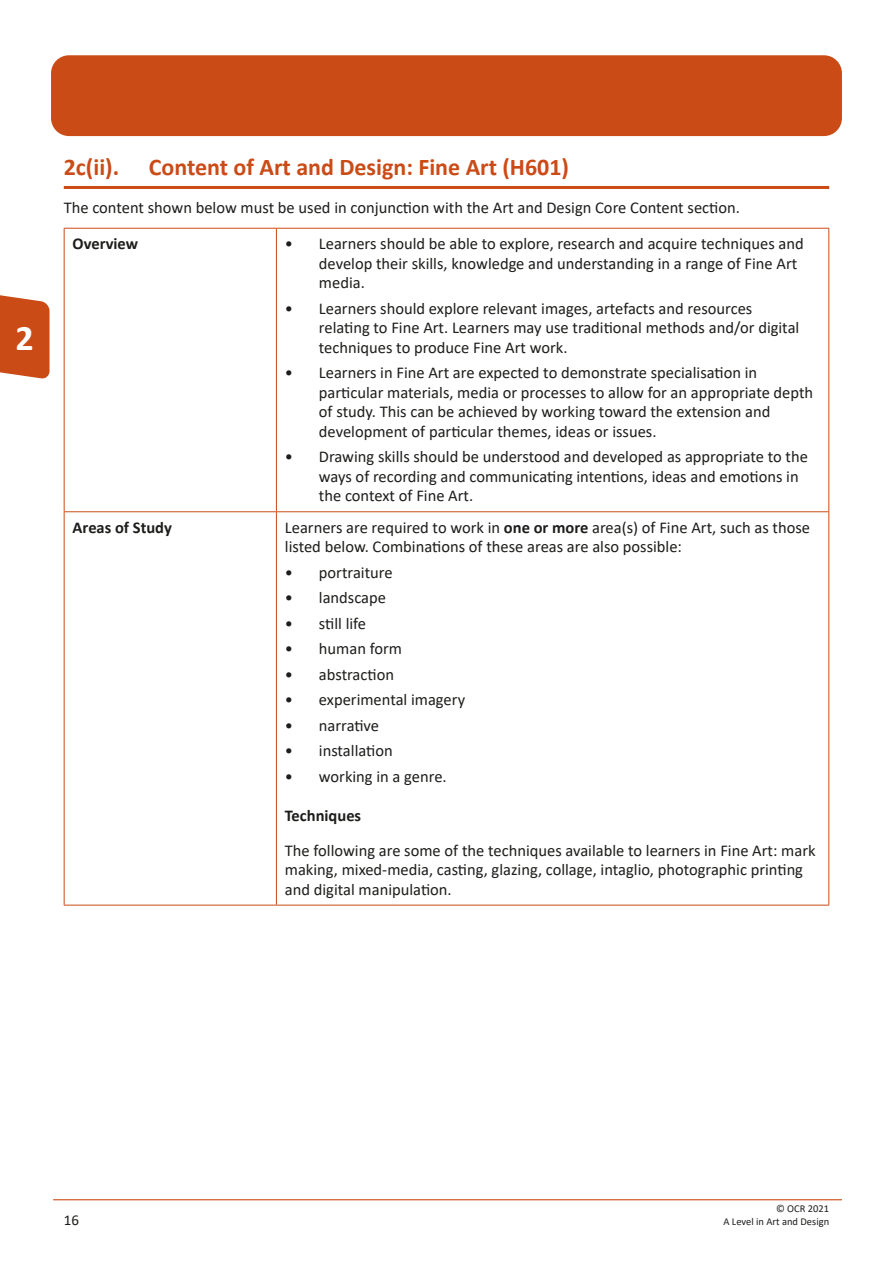
<style>
.page{position:relative;width:893px;height:1263px;background:#fff}
.page>*{position:absolute;margin:0;border:0;box-sizing:border-box;transform-origin:0 0}
.t1{font:700 36px "Calibri";color:#fff}
.Heading2i{font:700 24px "Calibri";color:#cb4b17}
.BodyText{font:16.5px/19.5px "Calibri";color:#1d1d1b}
.TableText{font:16.5px/19.5px "Calibri";color:#1d1d1b}
.BodyText-2{font:700 16.5px "Calibri";color:#1d1d1b}
.TableText-2{font:700 16.5px "Calibri";color:#1d1d1b}
.t2{font:15px "Calibri";color:#1d1d1b}
.t3{font:10.5px "Calibri";color:#1d1d1b}
.s1{font-weight:700}
</style>
<div class="page">
<hr style="left:53px;top:1199px;width:789px;height:1px;background:#cb4b17">
<div style="left:51px;top:55px;width:791px;height:81px;background:#cb4b17;border-radius:18px"></div>
<svg style="left:0;top:295px;width:50px;height:84px;background:#d05c2d"></svg>
<hr style="left:64px;top:186px;width:765px;height:3px;background:#cb4b17">
<hr style="left:276px;top:229px;width:1px;height:282px;background:#cb4b17">
<hr style="left:64px;top:511px;width:212px;height:1px;background:#cb4b17">
<hr style="left:276px;top:511px;width:553px;height:1px;background:#cb4b17">
<hr style="left:276px;top:512px;width:1px;height:393px;background:#cb4b17">
<hr style="left:64px;top:905px;width:212px;height:1px;background:#cb4b17">
<hr style="left:276px;top:905px;width:553px;height:1px;background:#cb4b17">
<hr style="left:64px;top:228px;width:212px;height:1px;background:#cb4b17">
<hr style="left:64px;top:229px;width:1px;height:282px;background:#cb4b17">
<hr style="left:276px;top:228px;width:553px;height:1px;background:#cb4b17">
<hr style="left:828px;top:229px;width:1px;height:282px;background:#cb4b17">
<hr style="left:64px;top:512px;width:1px;height:393px;background:#cb4b17">
<hr style="left:828px;top:512px;width:1px;height:393px;background:#cb4b17">
<h1 class="t1" style="left:16px;top:312px;width:20px">2</h1>
<h2 class="Heading2i" style="left:64px;top:150px;width:507px">2c(ii). Content of Art and Design: Fine Art (H601)</h2>
<p class="BodyText" style="left:64px;top:197px;width:678px">The content shown below must be used in conjunction with the Art and Design Core Content section.</p>
<p class="TableText-2" style="left:73px;top:232px;width:67px">Overview</p>
<p class="BodyText" style="left:319px;top:233px;width:486px;text-indent:-34px">• Learners should be able to explore, research and acquire techniques and develop their skills, knowledge and understanding in a range of Fine Art media.</p>
<p class="BodyText" style="left:319px;top:298px;width:482px;text-indent:-34px">• Learners should explore relevant images, artefacts and resources relating to Fine Art. Learners may use traditional methods and/or digital techniques to produce Fine Art work.</p>
<p class="BodyText" style="left:319px;top:362px;width:496px;text-indent:-34px">• Learners in Fine Art are expected to demonstrate specialisation in particular materials, media or processes to allow for an appropriate depth of study. This can be achieved by working toward the extension and development of particular themes, ideas or issues.</p>
<p class="BodyText" style="left:319px;top:446px;width:491px;text-indent:-34px">• Drawing skills should be understood and developed as appropriate to the ways of recording and communicating intentions, ideas and emotions in the context of Fine Art.</p>
<p class="BodyText-2" style="left:73px;top:515px;width:101px">Areas of Study</p>
<p class="TableText" style="left:285px;top:517px;width:527px">Learners are required to work in <span class="s1">one or more</span> area(s) of Fine Art, such as those listed below. Combinations of these areas are also possible:</p>
<p class="BodyText" style="left:285px;top:562px;width:109px">• portraiture</p>
<p class="BodyText" style="left:285px;top:587px;width:103px">• landscape</p>
<p class="BodyText" style="left:285px;top:613px;width:83px">• still life</p>
<p class="BodyText" style="left:285px;top:638px;width:119px">• human form</p>
<p class="BodyText" style="left:285px;top:664px;width:111px">• abstraction</p>
<p class="BodyText" style="left:285px;top:689px;width:182px">• experimental imagery</p>
<p class="BodyText" style="left:285px;top:715px;width:96px">• narrative</p>
<p class="BodyText" style="left:285px;top:740px;width:109px">• installation</p>
<p class="BodyText" style="left:285px;top:766px;width:163px">• working in a genre.</p>
<p class="BodyText-2" style="left:285px;top:804px;width:78px">Techniques</p>
<p class="BodyText" style="left:285px;top:840px;width:532px">The following are some of the techniques available to learners in Fine Art: mark making, mixed-media, casting, glazing, collage, intaglio, photographic printing and digital manipulation.</p>
<p class="t3" style="left:776px;top:1201px;width:55px">© OCR 2021</p>
<p class="t2" style="left:64px;top:1209px;width:17px">16</p>
<p class="t3" style="left:723px;top:1214px;width:107px">A Level in Art and Design</p>
</div>
